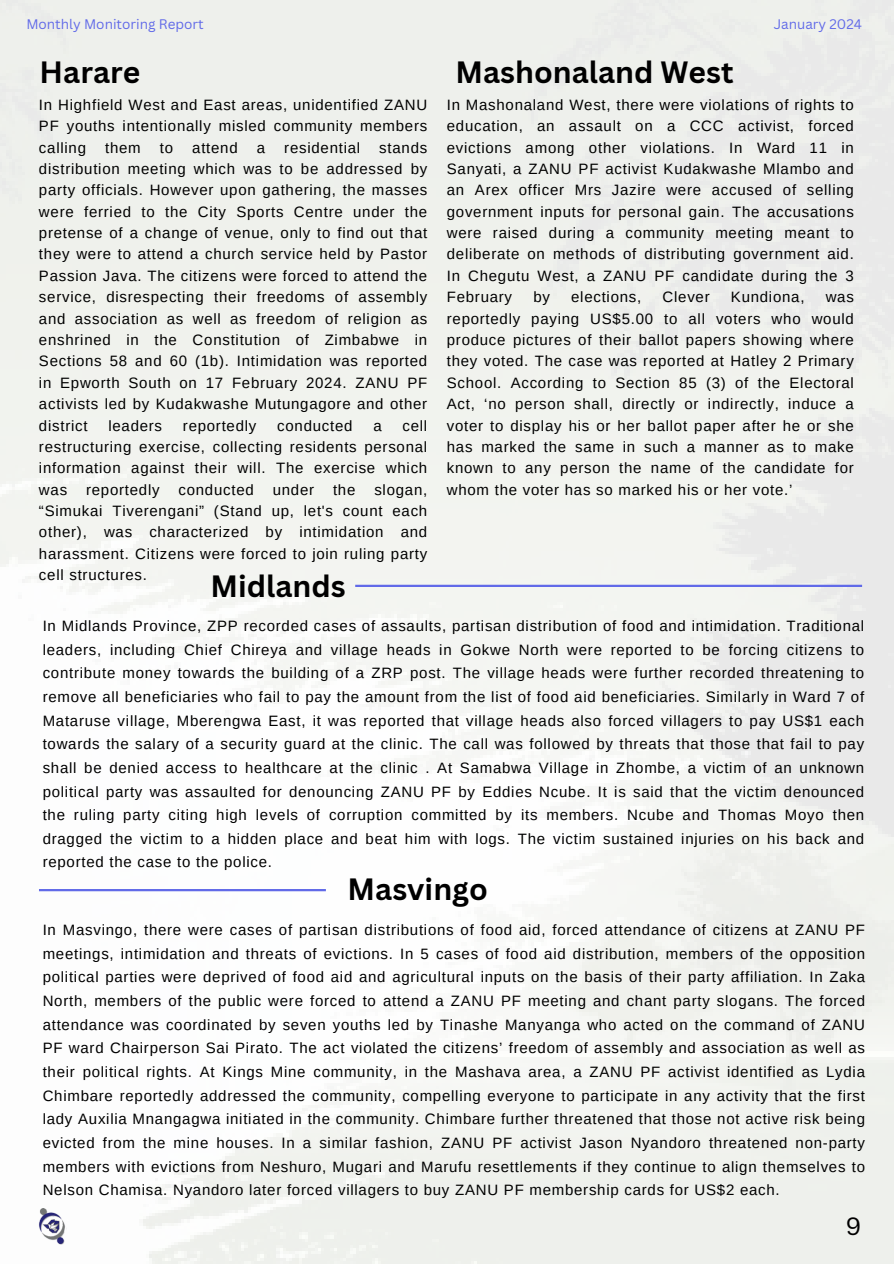
<style>
.page{position:relative;width:894px;height:1264px;background:#fff}
.page>*{position:absolute;margin:0;border:0;box-sizing:border-box;transform-origin:0 0}
.t1{font:700 30px "Canva Sans";color:#000}
.t2{font:24.3px "Canva Sans";color:#000}
.t3{font:15px/21.3px "Arimo";letter-spacing:.05em;color:#000;text-align:justify}
.t4{font:13.5px "Canva Sans";color:#616ae8}
</style>
<div class="page">
<img style="left:0;top:0;width:893px;height:1263px">
<img style="left:39px;top:1208px;width:29px;height:36px">
<hr style="left:355px;top:584px;width:506px;height:3px;background:#616ae8">
<hr style="left:39px;top:889px;width:287px;height:2px;background:#616ae8">
<p class="t4" style="left:26px;top:15px;width:179px">Monthly Monitoring Report</p>
<p class="t4" style="left:773px;top:15px;width:90px">January 2024</p>
<h1 class="t1" style="left:40px;top:51px;width:102px">Harare</h1>
<p class="t3" style="left:39px;top:94px;width:389px">In Highfield West and East areas, unidentified ZANU PF youths intentionally misled community members calling</p>
<p class="t3" style="left:39px;top:137px;width:389px;text-indent:340px">stands distribution meeting which was to be addressed by party officials. However upon gathering, the masses were ferried to the City Sports Centre under the pretense of a change of venue, only to find out that they were to attend a church service held by Pastor Passion Java. The citizens were forced to attend the service, disrespecting their freedoms of assembly and association as well as freedom of religion as enshrined in the Constitution of Zimbabwe in Sections 58 and 60 (1b). Intimidation was reported in Epworth South on 17 February 2024. ZANU PF activists led by Kudakwashe Mutungagore and other district</p>
<p class="t3" style="left:105px;top:137px;width:37px">them</p>
<p class="t3" style="left:160px;top:137px;width:15px">to</p>
<p class="t3" style="left:192px;top:137px;width:47px">attend</p>
<p class="t3" style="left:257px;top:137px;width:10px">a</p>
<p class="t3" style="left:284px;top:137px;width:77px">residential</p>
<p class="t3" style="left:39px;top:414px;width:389px;text-indent:363px">cell restructuring exercise, collecting residents personal information against their will. The exercise which was</p>
<p class="t3" style="left:108px;top:414px;width:55px">leaders</p>
<p class="t3" style="left:183px;top:414px;width:75px">reportedly</p>
<p class="t3" style="left:277px;top:414px;width:77px">conducted</p>
<p class="t3" style="left:373px;top:414px;width:10px">a</p>
<p class="t3" style="left:39px;top:479px;width:389px;text-indent:335px">slogan, “Simukai Tiverengani” (Stand up, let's count each other), was characterized by intimidation and harassment. Citizens were forced to join ruling party cell structures.</p>
<p class="t3" style="left:86px;top:479px;width:75px">reportedly</p>
<p class="t3" style="left:178px;top:479px;width:77px">conducted</p>
<p class="t3" style="left:273px;top:479px;width:43px">under</p>
<p class="t3" style="left:333px;top:479px;width:24px">the</p>
<h1 class="t1" style="left:210px;top:564px;width:137px">Midlands</h1>
<p class="t1" style="left:455px;top:51px;width:279px">Mashonaland West</p>
<h1 class="t3" style="left:446px;top:94px;width:408px">In Mashonaland West, there were violations of rights to education, an assault on a CCC activist, forced evictions among other violations. In Ward 11 in Sanyati, a ZANU PF activist Kudakwashe Mlambo and an Arex officer Mrs Jazire were accused of selling government inputs for personal gain. The accusations were raised during a community meeting meant to deliberate on methods of distributing government aid.<br>In Chegutu West, a ZANU PF candidate during the 3<br>February</h1>
<h1 class="t3" style="left:533px;top:286px;width:18px">by</h1>
<h1 class="t3" style="left:571px;top:286px;width:72px">elections,</h1>
<h1 class="t3" style="left:662px;top:286px;width:49px">Clever</h1>
<h1 class="t3" style="left:730px;top:286px;width:75px">Kundiona,</h1>
<h1 class="t3" style="left:446px;top:286px;width:408px;text-indent:379px">was reportedly paying US$5.00 to all voters who would produce pictures of their ballot papers showing where they voted. The case was reported at Hatley 2 Primary School. According to Section 85 (3) of the Electoral Act, ‘no person shall, directly or indirectly, induce a voter to display his or her ballot paper after he or she has marked the same in such a manner as to make known to any person the name of the candidate for whom the voter has so marked his or her vote.’</h1>
<p class="t3" style="left:43px;top:614px;width:822px;line-height:23.7px">In Midlands Province, ZPP recorded cases of assaults, partisan distribution of food and intimidation. Traditional leaders, including Chief Chireya and village heads in Gokwe North were reported to be forcing citizens to contribute money towards the building of a ZRP post. The village heads were further recorded threatening to remove all beneficiaries who fail to pay the amount from the list of food aid beneficiaries. Similarly in Ward 7 of Mataruse village, Mberengwa East, it was reported that village heads also forced villagers to pay US$1 each towards the salary of a security guard at the clinic. The call was followed by threats that those that fail to pay shall be denied access to healthcare at the clinic . At Samabwa Village in Zhombe, a victim of an unknown political party was assaulted for denouncing ZANU PF by Eddies Ncube. It is said that the victim denounced the ruling party citing high levels of corruption committed by its members. Ncube and Thomas Moyo then dragged the victim to a hidden place and beat him with logs. The victim sustained injuries on his back and reported the case to the police.</p>
<p class="t1" style="left:347px;top:867px;width:142px">Masvingo</p>
<p class="t3" style="left:43px;top:918px;width:823px;line-height:23.7px">In Masvingo, there were cases of partisan distributions of food aid, forced attendance of citizens at ZANU PF meetings, intimidation and threats of evictions. In 5 cases of food aid distribution, members of the opposition political parties were deprived of food aid and agricultural inputs on the basis of their party affiliation. In Zaka North, members of the public were forced to attend a ZANU PF meeting and chant party slogans. The forced attendance was coordinated by seven youths led by Tinashe Manyanga who acted on the command of ZANU PF ward Chairperson Sai Pirato. The act violated the citizens’ freedom of assembly and association as well as their political rights. At Kings Mine community, in the Mashava area, a ZANU PF activist identified as Lydia Chimbare reportedly addressed the community, compelling everyone to participate in any activity that the first lady Auxilia Mnangagwa initiated in the community. Chimbare further threatened that those not active risk being evicted from the mine houses. In a similar fashion, ZANU PF activist Jason Nyandoro threatened non-party members with evictions from Neshuro, Mugari and Marufu resettlements if they continue to align themselves to Nelson Chamisa. Nyandoro later forced villagers to buy ZANU PF membership cards for US$2 each.</p>
<h1 class="t2" style="left:845px;top:1208px;width:17px">9</h1>
</div>
